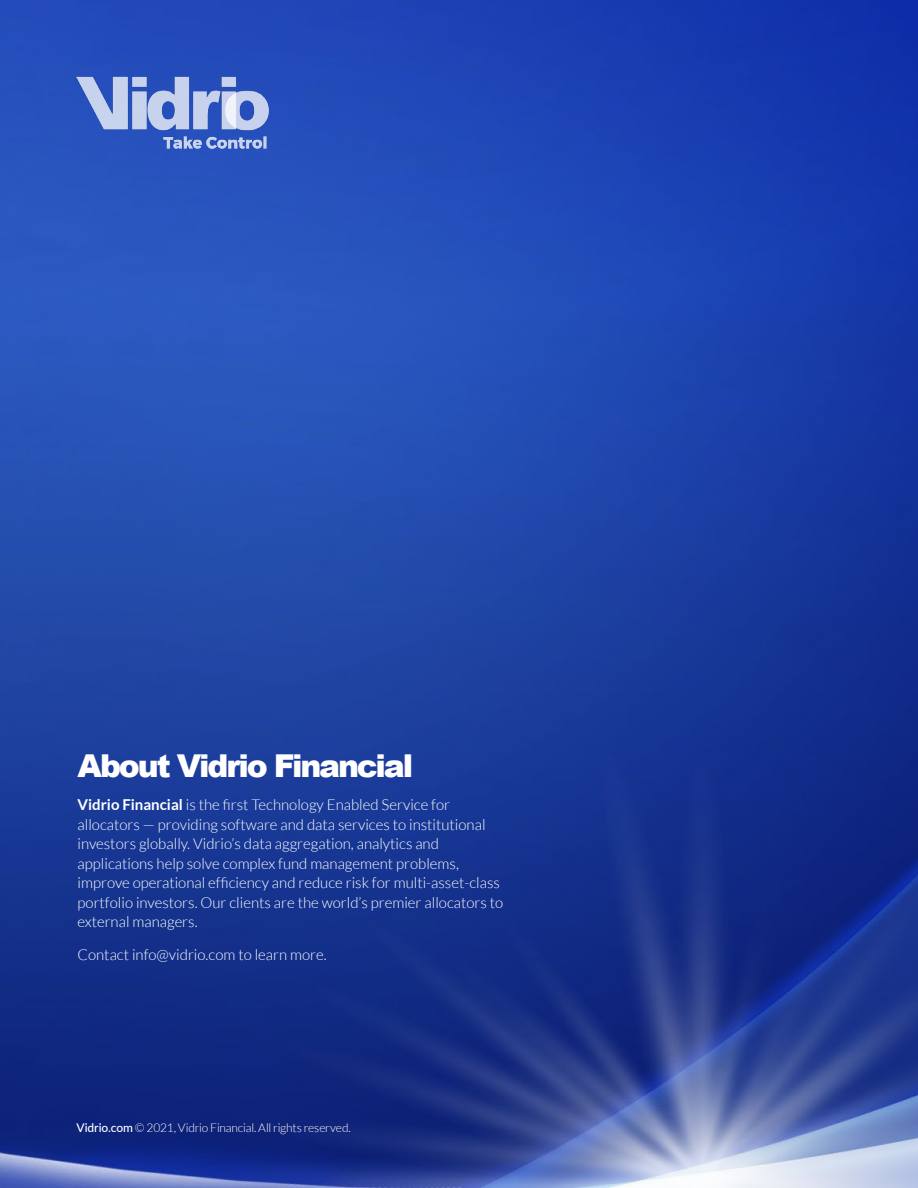
<style>
.page{position:relative;width:918px;height:1188px;background:#fff}
.page>*{position:absolute;margin:0;border:0;box-sizing:border-box;transform-origin:0 0}
.t1{font:900 31.5px "Arial";letter-spacing:-.07em;color:#fff}
.t2{font:300 15px/19.5px "Lato";color:#fff}
.t3{font:300 12px "Lato";letter-spacing:-.015em;color:#fff}
.s1{font-weight:700}
.s2{font-weight:500}
</style>
<div class="page">
<img style="left:0;top:0;width:918px;height:1188px">
<img style="left:77px;top:77px;width:192px;height:72px">
<h1 class="t1" style="left:78px;top:743px;width:337px">About Vidrio Financial</h1>
<p class="t2" style="left:78px;top:795px;width:427px"><span class="s1">Vidrio Financial</span> is the first Technology Enabled Service for allocators — providing software and data services to institutional investors globally. Vidrio’s data aggregation, analytics and applications help solve complex fund management problems, improve operational efficiency and reduce risk for multi-asset-class portfolio investors. Our clients are the world’s premier allocators to external managers.</p>
<p class="t2" style="left:78px;top:945px;width:251px">Contact info@vidrio.com to learn more.</p>
<p class="t3" style="left:77px;top:1122px;width:276px"><span class="s2">Vidrio.com</span> © 2021, Vidrio Financial. All rights reserved.</p>
</div>
